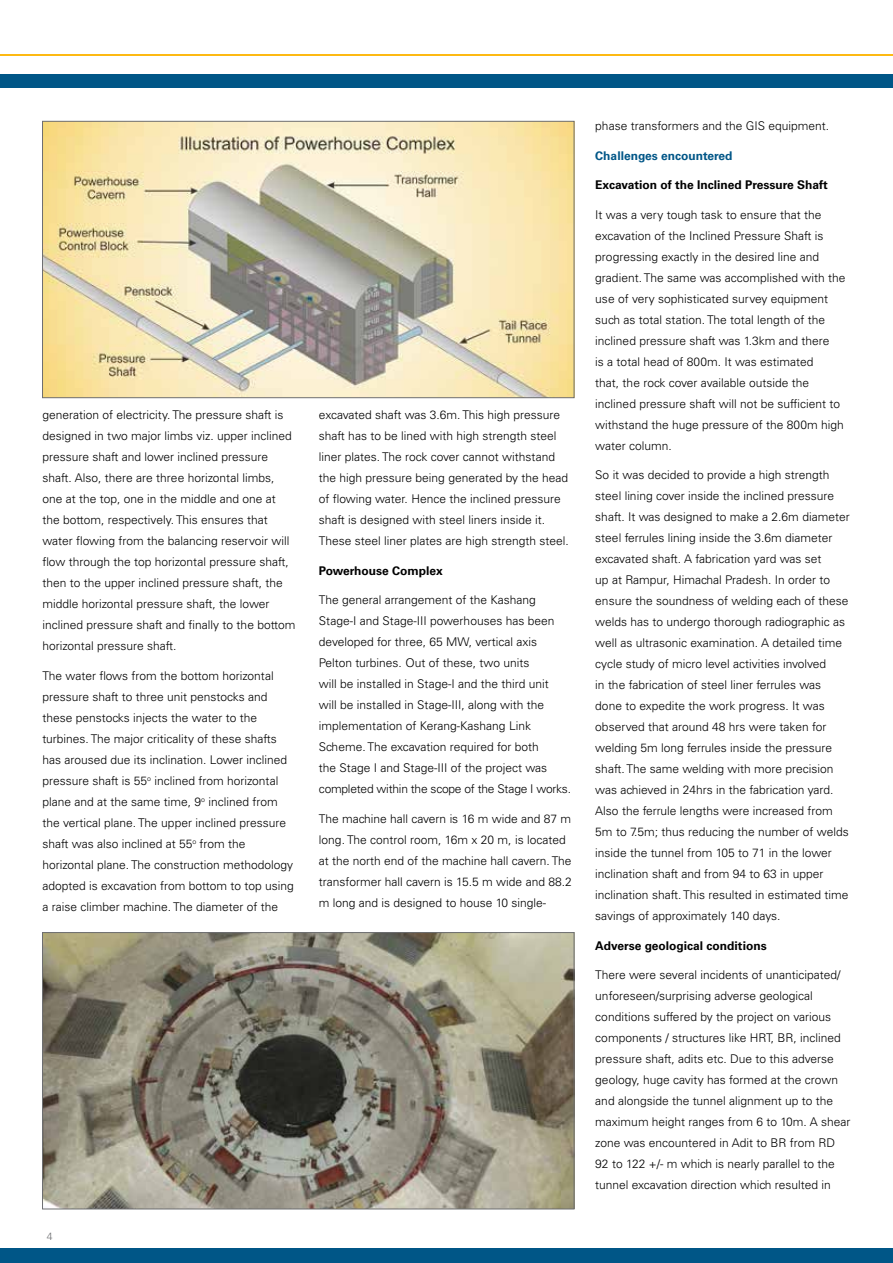
<style>
.page{position:relative;width:893px;height:1263px;background:#fff}
.page>*{position:absolute;margin:0;border:0;box-sizing:border-box;transform-origin:0 0}
.t1{font:300 12px/21px "Univers LT Std";color:#000}
.t2{font:700 12px "Univers LT Pro 65";color:#000}
.t3{font:700 12px "Univers LT Pro 65";color:#005687}
.t4{font:300 10.5px "Univers LT Pro 45";color:#6d6e71}
</style>
<div class="page">
<div style="left:0;top:1248px;width:893px;height:15px;background:#005687"></div>
<div style="left:0;top:75px;width:893px;height:13px;background:#005687"></div>
<hr style="left:0;top:54px;width:893px;height:1px;background:#fdb913">
<img style="left:44px;top:123px;width:528px;height:273px">
<div style="left:42px;top:121px;width:532px;height:277px;border:1px solid #6d6e71"></div>
<img style="left:44px;top:934px;width:528px;height:273px">
<div style="left:42px;top:932px;width:532px;height:277px;border:1px solid #6d6e71"></div>
<p class="t1" style="left:43px;top:404px;width:254px">generation of electricity. The pressure shaft is designed in two major limbs viz. upper inclined pressure shaft and lower inclined pressure shaft. Also, there are three horizontal limbs, one at the top, one in the middle and one at the bottom, respectively. This ensures that water flowing from the balancing reservoir will flow through the top horizontal pressure shaft, then to the upper inclined pressure shaft, the middle horizontal pressure shaft, the lower inclined pressure shaft and finally to the bottom horizontal pressure shaft.</p>
<p class="t1" style="left:43px;top:665px;width:253px">The water flows from the bottom horizontal pressure shaft to three unit penstocks and these penstocks injects the water to the turbines. The major criticality of these shafts has aroused due its inclination. Lower inclined pressure shaft is 55<sup>o</sup> inclined from horizontal plane and at the same time, 9<sup>o</sup> inclined from the vertical plane. The upper inclined pressure shaft was also inclined at 55<sup>o</sup> from the horizontal plane. The construction methodology adopted is excavation from bottom to top using a raise climber machine. The diameter of the</p>
<p class="t4" style="left:47px;top:1230px;width:7px">4</p>
<p class="t1" style="left:319px;top:404px;width:251px">excavated shaft was 3.6m. This high pressure shaft has to be lined with high strength steel liner plates. The rock cover cannot withstand the high pressure being generated by the head of flowing water. Hence the inclined pressure shaft is designed with steel liners inside it.<br>These steel liner plates are high strength steel.</p>
<p class="t2" style="left:319px;top:563px;width:125px">Powerhouse Complex</p>
<p class="t1" style="left:319px;top:589px;width:254px">The general arrangement of the Kashang Stage-I and Stage-III powerhouses has been developed for three, 65 MW, vertical axis Pelton turbines. Out of these, two units<br>will be installed in Stage-I and the third unit<br>will be installed in Stage-III, along with the implementation of Kerang-Kashang Link Scheme. The excavation required for both<br>the Stage I and Stage-III of the project was completed within the scope of the Stage I works.</p>
<p class="t1" style="left:319px;top:808px;width:254px">The machine hall cavern is 16 m wide and 87 m long. The control room, 16m x 20 m, is located at the north end of the machine hall cavern. The transformer hall cavern is 15.5 m wide and 88.2 m long and is designed to house 10 single-</p>
<p class="t1" style="left:595px;top:115px;width:235px">phase transformers and the GIS equipment.</p>
<p class="t3" style="left:595px;top:148px;width:139px">Challenges encountered</p>
<p class="t2" style="left:595px;top:178px;width:234px">Excavation of the Inclined Pressure Shaft</p>
<p class="t1" style="left:595px;top:204px;width:252px">It was a very tough task to ensure that the excavation of the Inclined Pressure Shaft is progressing exactly in the desired line and gradient. The same was accomplished with the use of very sophisticated survey equipment such as total station. The total length of the inclined pressure shaft was 1.3km and there<br>is a total head of 800m. It was estimated<br>that, the rock cover available outside the inclined pressure shaft will not be sufficient to withstand the huge pressure of the 800m high water column.</p>
<p class="t1" style="left:595px;top:464px;width:256px">So it was decided to provide a high strength steel lining cover inside the inclined pressure shaft. It was designed to make a 2.6m diameter steel ferrules lining inside the 3.6m diameter excavated shaft. A fabrication yard was set<br>up at Rampur, Himachal Pradesh. In order to ensure the soundness of welding each of these welds has to undergo thorough radiographic as well as ultrasonic examination. A detailed time cycle study of micro level activities involved<br>in the fabrication of steel liner ferrules was done to expedite the work progress. It was observed that around 48 hrs were taken for welding 5m long ferrules inside the pressure shaft. The same welding with more precision was achieved in 24hrs in the fabrication yard.<br>Also the ferrule lengths were increased from 5m to 7.5m; thus reducing the number of welds inside the tunnel from 105 to 71 in the lower inclination shaft and from 94 to 63 in upper inclination shaft. This resulted in estimated time savings of approximately 140 days.</p>
<p class="t2" style="left:595px;top:938px;width:173px">Adverse geological conditions</p>
<p class="t1" style="left:595px;top:964px;width:257px">There were several incidents of unanticipated/ unforeseen/surprising adverse geological conditions suffered by the project on various components / structures like HRT, BR, inclined pressure shaft, adits etc. Due to this adverse geology, huge cavity has formed at the crown and alongside the tunnel alignment up to the maximum height ranges from 6 to 10m. A shear zone was encountered in Adit to BR from RD 92 to 122 +/- m which is nearly parallel to the tunnel excavation direction which resulted in</p>
</div>
